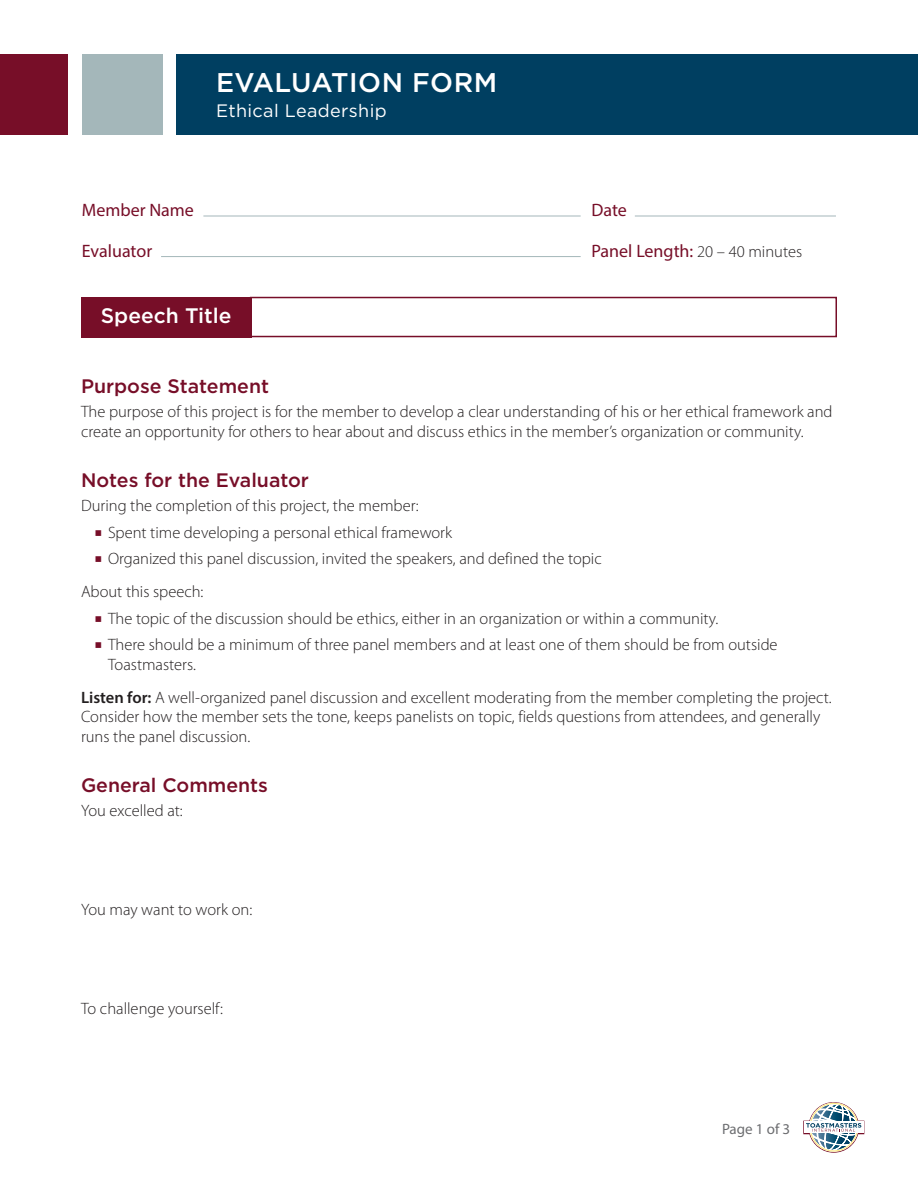
<style>
.page{position:relative;width:918px;height:1188px;background:#fff}
.page>*{position:absolute;margin:0;border:0;box-sizing:border-box;transform-origin:0 0}
.t1{font:500 27px "Gotham";letter-spacing:.02em;color:#fff}
.Speech_Title{font:500 21px "Gotham";color:#fff}
.Burgandy_headers{font:500 19.5px "Gotham";color:#770e28}
.Form_Fields{font:18px "Myriad Pro";color:#770e28}
.t2{font:18px "Gotham";letter-spacing:.02em;color:#fff}
.Body{font:300 16.5px/19.5px "Myriad Pro";color:#231f20}
.t3{font:15px "Myriad Pro";color:#6c6d70}
.s1{font-weight:300;font-size:16.5px;color:#231f20}
.s2{font-family:"Minion Pro";font-weight:700;font-stretch:condensed;font-size:19.5px;color:#770e28}
.s3{font-weight:600}
</style>
<div class="page">
<svg style="left:803px;top:1102px;width:61px;height:51px"></svg>
<div style="left:176px;top:54px;width:742px;height:81px;background:#003f61"></div>
<div style="left:82px;top:54px;width:81px;height:81px;background:#a4b7ba"></div>
<div style="left:0;top:54px;width:68px;height:81px;background:#770e28"></div>
<div style="left:250px;top:297px;width:587px;height:40px;border:2px solid #770e28"></div>
<div style="left:81px;top:297px;width:170px;height:40px;background:#770e28"></div>
<hr style="left:161px;top:256px;width:420px;height:1px;background:#a4b7ba">
<hr style="left:203px;top:216px;width:378px;height:1px;background:#a4b7ba">
<hr style="left:635px;top:216px;width:201px;height:1px;background:#a4b7ba">
<h1 class="t1" style="left:216px;top:65px;width:283px">EVALUATION FORM</h1>
<p class="t2" style="left:216px;top:99px;width:172px">Ethical Leadership</p>
<p class="Form_Fields" style="left:82px;top:199px;width:114px">Member Name</p>
<p class="Form_Fields" style="left:592px;top:199px;width:37px">Date</p>
<p class="Form_Fields" style="left:82px;top:239px;width:72px">Evaluator</p>
<p class="Speech_Title" style="left:101px;top:302px;width:132px">Speech Title</p>
<p class="Form_Fields" style="left:592px;top:240px;width:212px">Panel Length: <span class="s1">20 – 40 minutes</span></p>
<p class="Burgandy_headers" style="left:81px;top:374px;width:190px">Purpose Statement</p>
<p class="Body" style="left:81px;top:402px;width:753px">The purpose of this project is for the member to develop a clear understanding of his or her ethical framework and create an opportunity for others to hear about and discuss ethics in the member’s organization or community.</p>
<p class="Burgandy_headers" style="left:81px;top:467px;width:229px">Notes for the Evaluator</p>
<p class="Body" style="left:81px;top:496px;width:339px">During the completion of this project, the member:</p>
<p class="Body" style="left:94px;top:523px;width:359px"><span class="s2">■</span> Spent time developing a personal ethical framework</p>
<p class="Body" style="left:94px;top:549px;width:509px"><span class="s2">■</span> Organized this panel discussion, invited the speakers, and defined the topic</p>
<p class="Body" style="left:81px;top:582px;width:124px">About this speech:</p>
<p class="Body" style="left:94px;top:609px;width:625px"><span class="s2">■</span> The topic of the discussion should be ethics, either in an organization or within a community.</p>
<p class="Body" style="left:108px;top:635px;width:671px;text-indent:-14px"><span class="s2">■</span> There should be a minimum of three panel members and at least one of them should be from outside<br>Toastmasters.</p>
<p class="Body" style="left:81px;top:688px;width:752px"><span class="s3">Listen for:</span> A well-organized panel discussion and excellent moderating from the member completing the project.<br>Consider how the member sets the tone, keeps panelists on topic, fields questions from attendees, and generally runs the panel discussion.</p>
<p class="Burgandy_headers" style="left:81px;top:773px;width:189px">General Comments</p>
<p class="Body" style="left:81px;top:801px;width:103px">You excelled at:</p>
<p class="Body" style="left:81px;top:900px;width:173px">You may want to work on:</p>
<p class="Body" style="left:81px;top:999px;width:144px">To challenge yourself:</p>
<p class="t3" style="left:722px;top:1120px;width:70px">Page 1 of 3</p>
</div>
